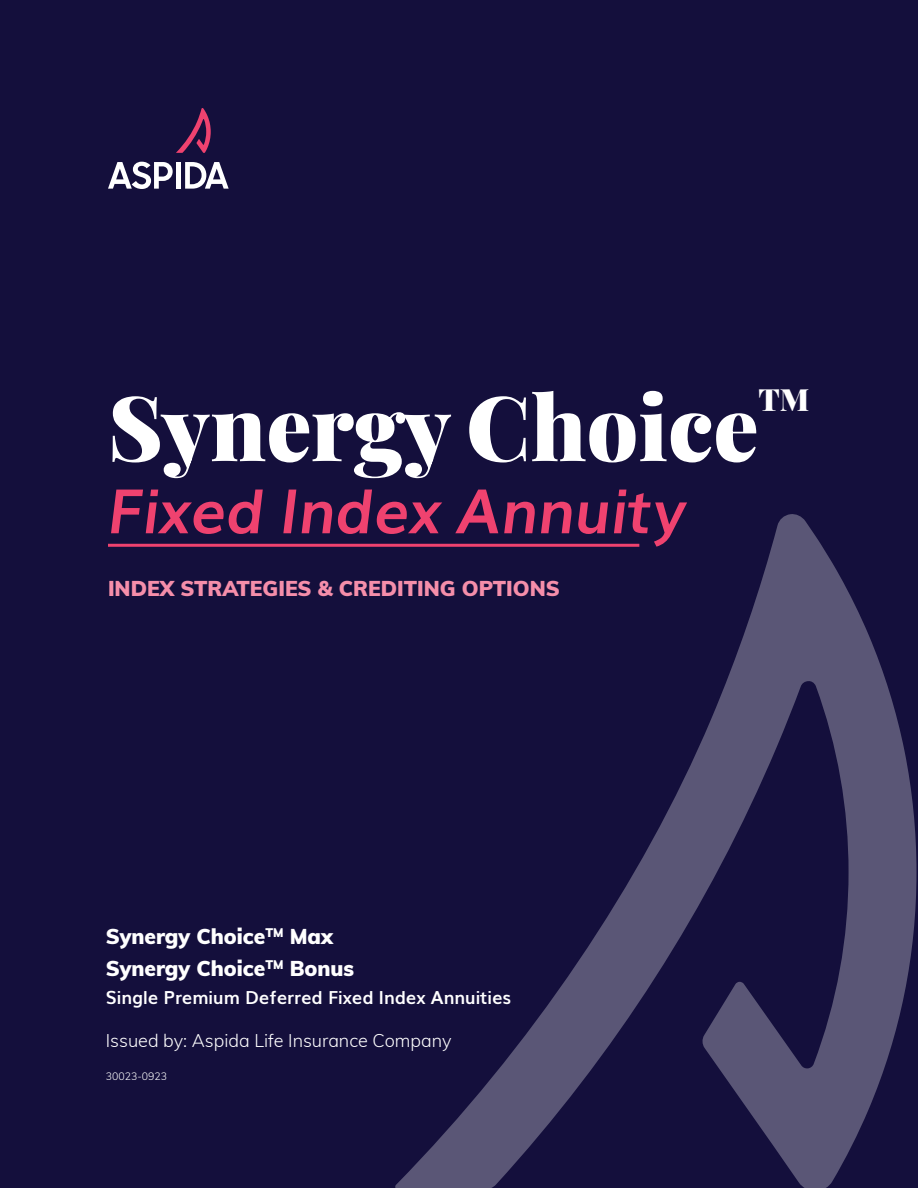
<style>
.page{position:relative;width:918px;height:1188px;background:#140f3c}
.page>*{position:absolute;margin:0;border:0;box-sizing:border-box;transform-origin:0 0}
.t1{font:900 90px "Playfair Display";color:#fff}
.t2{font:italic 700 61.5px "Muli";color:#ef426f}
.t3{font:900 30.6px "Playfair Display";color:#fff}
.t4{font:900 21px "Muli";color:#fff}
.t5{font:900 21px "Muli";color:#f58eaa}
.t6{font:700 18px "Muli";color:#fff}
.t7{font:300 18px "Muli";color:#fff}
.t8{font:300 10.5px "Muli";color:#fff}
</style>
<div class="page">
<svg style="left:176px;top:108px;width:35px;height:45px"></svg>
<div style="left:176px;top:162px;width:5px;height:27px;background:#fff"></div>
<svg style="left:185px;top:162px;width:44px;height:27px"></svg>
<svg style="left:108px;top:162px;width:65px;height:27px"></svg>
<svg style="left:395px;top:514px;width:521px;height:674px"></svg>
<hr style="left:108px;top:544px;width:531px;height:3px;background:#ef426f">
<p class="t1" style="left:108px;top:357px;width:652px">Synergy Choice</p>
<p class="t3" style="left:759px;top:375px;width:52px">TM</p>
<p class="t2" style="left:108px;top:462px;width:579px">Fixed Index Annuity</p>
<p class="t5" style="left:108px;top:573px;width:453px">INDEX STRATEGIES &amp; CREDITING OPTIONS</p>
<p class="t4" style="left:106px;top:921px;width:229px">Synergy Choice<sup>TM</sup> Max</p>
<p class="t4" style="left:106px;top:953px;width:250px">Synergy Choice<sup>TM</sup> Bonus</p>
<p class="t6" style="left:106px;top:983px;width:407px">Single Premium Deferred Fixed Index Annuities</p>
<p class="t7" style="left:106px;top:1028px;width:347px">Issued by: Aspida Life Insurance Company</p>
<p class="t8" style="left:106px;top:1069px;width:63px">30023-0923</p>
</div>
